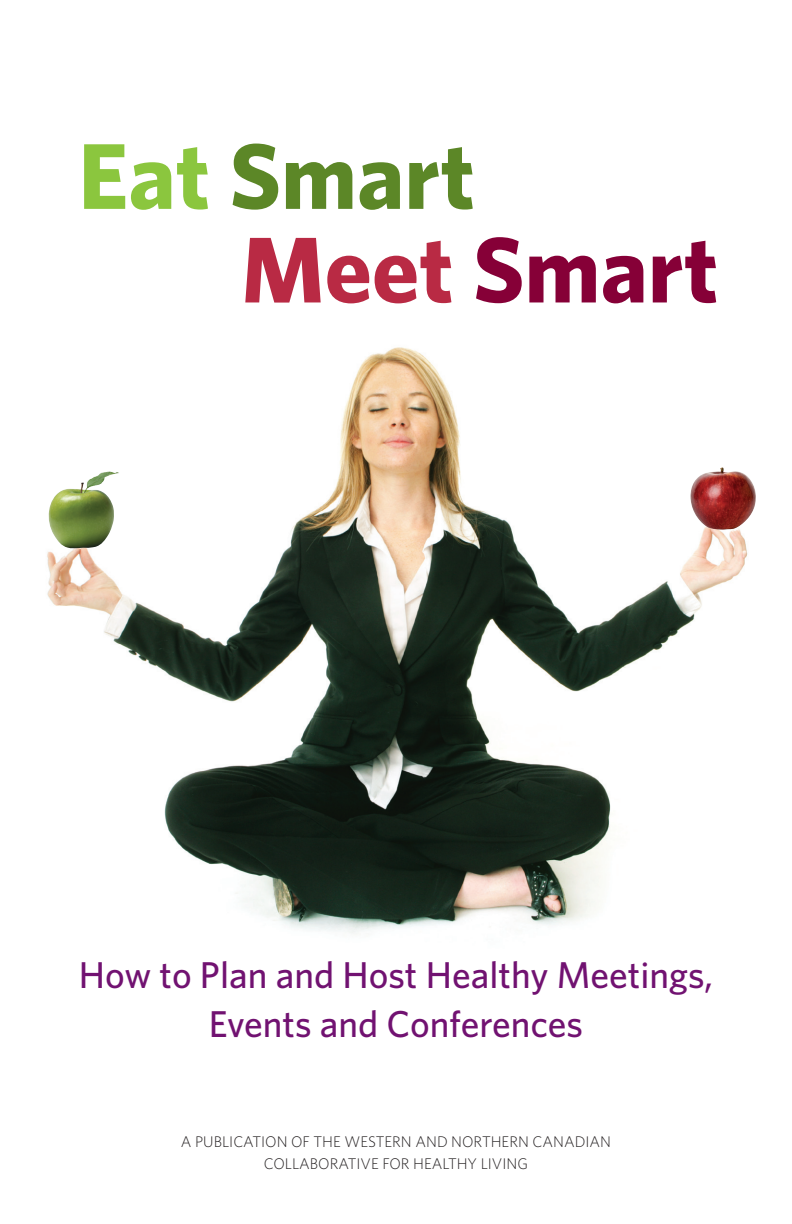
<style>
.page{position:relative;width:792px;height:1224px;background:#fff}
.page>*{position:absolute;margin:0;border:0;box-sizing:border-box;transform-origin:0 0}
.t1{font:700 93.6px "Whitney";color:#860037}
.t2{font:700 93.6px "Whitney";color:#5c8727}
.t3{font:500 37.4px "Whitney";color:#711271}
.t4{font:300 15.4px/22px "Whitney";color:#231f20;text-align:center}
.s1{color:#8bc63e}
.s2{color:#b92a44}
</style>
<div class="page">
<img style="left:47px;top:347px;width:701px;height:586px">
<img style="left:685px;top:467px;width:71px;height:63px">
<img style="left:47px;top:471px;width:61px;height:78px">
<p class="t2" style="left:78px;top:114px;width:398px"><span class="s1">Eat</span> Smart</p>
<p class="t1" style="left:241px;top:207px;width:478px"><span class="s2">Meet</span> Smart</p>
<p class="t3" style="left:79px;top:950px;width:636px">How to Plan and Host Healthy Meetings,</p>
<p class="t3" style="left:209px;top:999px;width:376px">Events and Conferences</p>
<p class="t4" style="left:181px;top:1130px;width:432px">A PUBLICATION OF THE WESTERN AND NORTHERN CANADIAN<br>COLLABORATIVE FOR H EALTHY LIVING</p>
</div>
